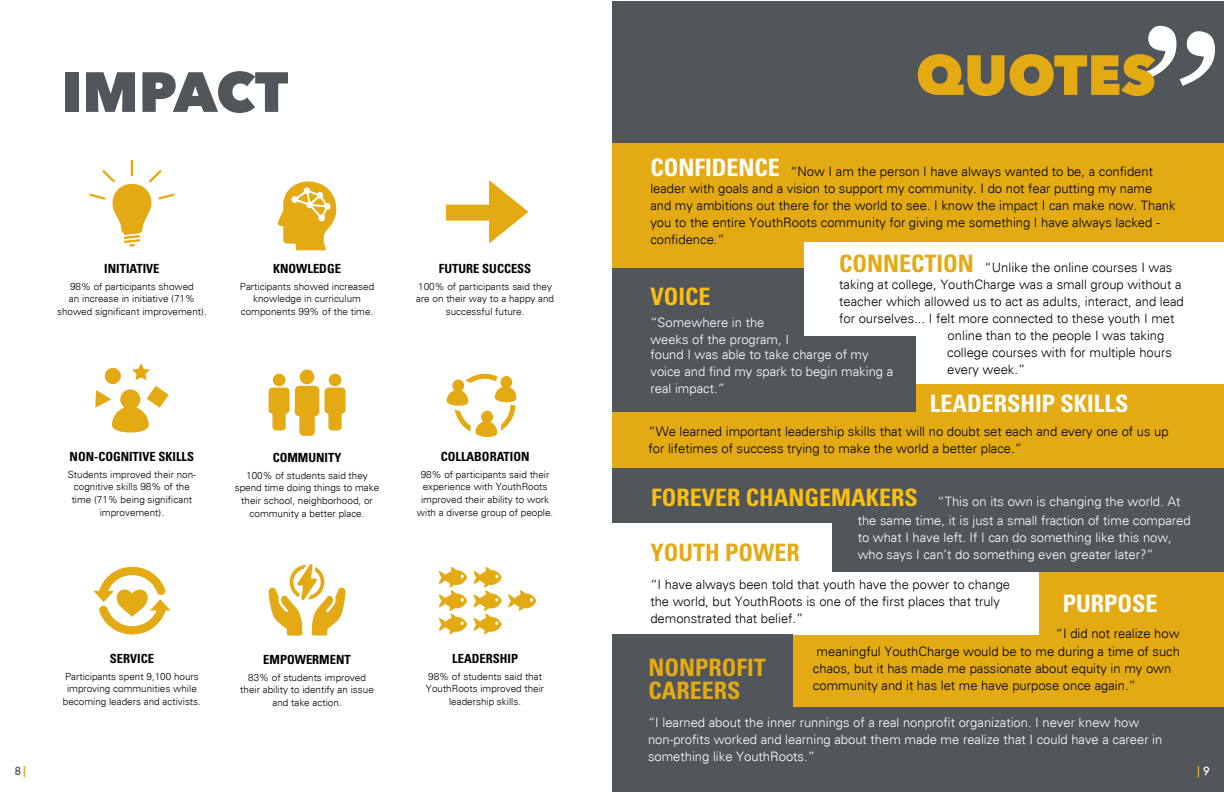
<style>
.page{position:relative;width:1224px;height:792px;background:#fff}
.page>*{position:absolute;margin:0;border:0;box-sizing:border-box;transform-origin:0 0}
.t1{font:800 56px "Avenir Next";letter-spacing:-.005em;color:#51565b}
.t2{font:800 56px "Avenir Next";color:#e4aa14}
.t3{font:700 condensed 24px/23px "Univers LT Std";color:#e4aa14}
.t4{font:700 condensed 24px "Univers LT Std";color:#fff}
.t5{font:700 condensed 24px "Univers LT Std";color:#fbbf13}
.t6{font:300 13px/17px "Univers";color:#000}
.t7{font:300 13px/17px "Univers";color:#fff}
.t8{font:700 condensed 12.6px "Univers LT Std";color:#000}
.t9{font:500 12px "Futura";color:#e4aa14}
.t10{font:500 11px "Futura";color:#51565b}
.t11{font:300 9.9px/12.6px "Univers";color:#000;text-align:center}
.s1{font-size:12px;color:#e4aa14}
.s2{font-family:"Univers LT Std";font-weight:700;font-stretch:condensed;font-size:24px;color:#fff}
.s3{font-family:"Univers LT Std";font-weight:700;font-stretch:condensed;font-size:24px;color:#e4aa14}
.s4{font-family:"Univers LT Std";font-weight:700;font-stretch:condensed;font-size:24px;color:#fbbf13}
.s5{font-size:11px;color:#fff}
</style>
<div class="page">
<div style="left:793px;top:572px;width:431px;height:141px;background:#e4aa14"></div>
<div style="left:832px;top:506px;width:392px;height:66px;background:#51565b"></div>
<div style="left:612px;top:384px;width:612px;height:115px;background:#e4aa14"></div>
<div style="left:612px;top:264px;width:304px;height:147px;background:#51565b"></div>
<svg style="left:93px;top:566px;width:77px;height:69px"></svg>
<svg style="left:474px;top:567px;width:28px;height:68px"></svg>
<svg style="left:508px;top:590px;width:28px;height:21px"></svg>
<svg style="left:439px;top:567px;width:28px;height:68px"></svg>
<svg style="left:268px;top:564px;width:78px;height:72px"></svg>
<div style="left:105px;top:368px;width:16px;height:16px;background:#e4aa14;border-radius:50%"></div>
<svg style="left:132px;top:363px;width:18px;height:17px"></svg>
<svg style="left:95px;top:386px;width:74px;height:47px"></svg>
<svg style="left:89px;top:160px;width:86px;height:87px"></svg>
<div style="left:300px;top:370px;width:14px;height:14px;background:#e4aa14;border-radius:50%"></div>
<svg style="left:325px;top:388px;width:21px;height:42px"></svg>
<div style="left:329px;top:374px;width:12px;height:12px;background:#e4aa14;border-radius:50%"></div>
<svg style="left:269px;top:386px;width:50px;height:50px"></svg>
<div style="left:273px;top:374px;width:12px;height:12px;background:#e4aa14;border-radius:50%"></div>
<svg style="left:278px;top:181px;width:59px;height:69px"></svg>
<div style="left:446px;top:205px;width:68px;height:16px;background:#e4aa14"></div>
<svg style="left:489px;top:180px;width:39px;height:64px"></svg>
<svg style="left:446px;top:373px;width:71px;height:64px"></svg>
<div style="left:612px;top:1px;width:612px;height:150px;background:#51565b"></div>
<div style="left:612px;top:143px;width:612px;height:125px;background:#e4aa14"></div>
<div style="left:805px;top:243px;width:419px;height:93px;background:#fff"></div>
<div style="left:612px;top:572px;width:426px;height:63px;background:#fff"></div>
<svg style="left:1141px;top:25px;width:74px;height:61px"></svg>
<div style="left:613px;top:708px;width:611px;height:84px;background:#51565b"></div>
<div style="left:613px;top:635px;width:180px;height:78px;background:#51565b"></div>
<div style="left:612px;top:468px;width:612px;height:54px;background:#51565b"></div>
<h1 class="t1" style="left:61px;top:58px;width:228px">IMPACT</h1>
<p class="t8" style="left:104px;top:261px;width:57px">INITIATIVE</p>
<p class="t11" style="left:57px;top:280px;width:151px">98% of participants showed<br>an increase in initiative (71% showed significant improvement).</p>
<p class="t8" style="left:273px;top:261px;width:69px">KNOWLEDGE</p>
<p class="t11" style="left:240px;top:280px;width:136px">Participants showed increased knowledge in curriculum components 99% of the time.</p>
<p class="t8" style="left:439px;top:261px;width:94px">FUTURE SUCCESS</p>
<p class="t11" style="left:416px;top:280px;width:140px">100% of participants said they are on their way to a happy and successful future.</p>
<p class="t8" style="left:70px;top:449px;width:126px">NON-COGNITIVE SKILLS</p>
<p class="t11" style="left:68px;top:468px;width:130px">Students improved their non&shy;cognitive skills 98% of the time (71% being significant improvement).</p>
<p class="t8" style="left:273px;top:450px;width:70px">COMMUNITY</p>
<p class="t11" style="left:235px;top:469px;width:146px">100% of students said they spend time doing things to make their school, neighborhood, or community a better place.</p>
<p class="t8" style="left:441px;top:449px;width:90px">COLLABORATION</p>
<p class="t11" style="left:417px;top:468px;width:138px">98% of participants said their experience with YouthRoots improved their ability to work with a diverse group of people.</p>
<p class="t10" style="left:14px;top:763px;width:15px">8<span class="s1">|</span></p>
<p class="t8" style="left:110px;top:651px;width:46px">SERVICE</p>
<p class="t11" style="left:63px;top:670px;width:140px">Participants spent 9,100 hours improving communities while becoming leaders and activists.</p>
<p class="t8" style="left:263px;top:652px;width:89px">EMPOWERMENT</p>
<p class="t11" style="left:240px;top:671px;width:135px">83% of students improved their ability to identify an issue and take action.</p>
<p class="t8" style="left:452px;top:651px;width:67px">LEADERSHIP</p>
<p class="t11" style="left:426px;top:670px;width:120px">98% of students said that<br>YouthRoots improved their leadership skills.</p>
<h1 class="t2" style="left:916px;top:41px;width:241px">QUOTES</h1>
<p class="t6" style="left:650px;top:163px;width:527px"><span class="s2">CONFIDENCE</span> “Now I am the person I have always wanted to be, a confident leader with goals and a vision to support my community. I do not fear putting my name and my ambitions out there for the world to see. I know the impact I can make now. Thank you to the entire YouthRoots community for giving me something I have always lacked - confidence.”</p>
<p class="t6" style="left:839px;top:259px;width:335px"><span class="s3">CONNECTION</span> “Unlike the online courses I was</p>
<p class="t6" style="left:839px;top:276px;width:344px">taking at college, YouthCharge was a small group without a</p>
<p class="t6" style="left:839px;top:293px;width:346px">teacher which allowed us to act as adults, interact, and lead</p>
<p class="t6" style="left:839px;top:310px;width:337px">for ourselves... I felt more connected to these youth I met</p>
<p class="t6" style="left:948px;top:327px;width:218px">online than to the people I was taking</p>
<p class="t6" style="left:947px;top:344px;width:226px">college courses with for multiple hours</p>
<p class="t6" style="left:947px;top:361px;width:80px">every week.”</p>
<h2 class="t4" style="left:930px;top:389px;width:200px">LEADERSHIP SKILLS</h2>
<p class="t6" style="left:649px;top:422px;width:522px">”We learned important leadership skills that will no doubt set each and every one of us up for lifetimes of success trying to make the world a better place.”</p>
<h2 class="t5" style="left:650px;top:282px;width:62px">VOICE</h2>
<p class="t7" style="left:650px;top:314px;width:140px">“Somewhere in the weeks of the program, I</p>
<p class="t7" style="left:651px;top:346px;width:244px">found I was able to take charge of my voice and find my spark to begin making a real impact.”</p>
<p class="t7" style="left:858px;top:492px;width:334px;line-height:18.7px;text-indent:-207px"><span class="s4">FOREVER CHANGEMAKERS</span> “This on its own is changing the world. At the same time, it is just a small fraction of time compared</p>
<p class="t7" style="left:858px;top:528px;width:316px">to what I have left. If I can do something like this now, who says I can’t do something even greater later?”</p>
<p class="t6" style="left:650px;top:576px;width:361px">“I have always been told that youth have the power to change the world, but YouthRoots is one of the first places that truly demonstrated that belief.”</p>
<h2 class="t3" style="left:650px;top:541px;width:151px">YOUTH POWER</h2>
<h2 class="t4" style="left:1063px;top:589px;width:96px">PURPOSE</h2>
<p class="t6" style="left:813px;top:625px;width:369px;text-indent:243px">“I did not realize how meaningful YouthCharge would be to me during a time of such chaos, but it has made me passionate about equity in my own community and it has let me have purpose once again.”</p>
<h2 class="t3" style="left:648px;top:656px;width:119px">NONPROFIT<br>CAREERS</h2>
<p class="t7" style="left:648px;top:714px;width:516px">“I learned about the inner runnings of a real nonprofit organization. I never knew how non-profits worked and learning about them made me realize that I could have a career in something like YouthRoots.”</p>
<p class="t9" style="left:1195px;top:762px;width:16px">|<span class="s5">9</span></p>
</div>
